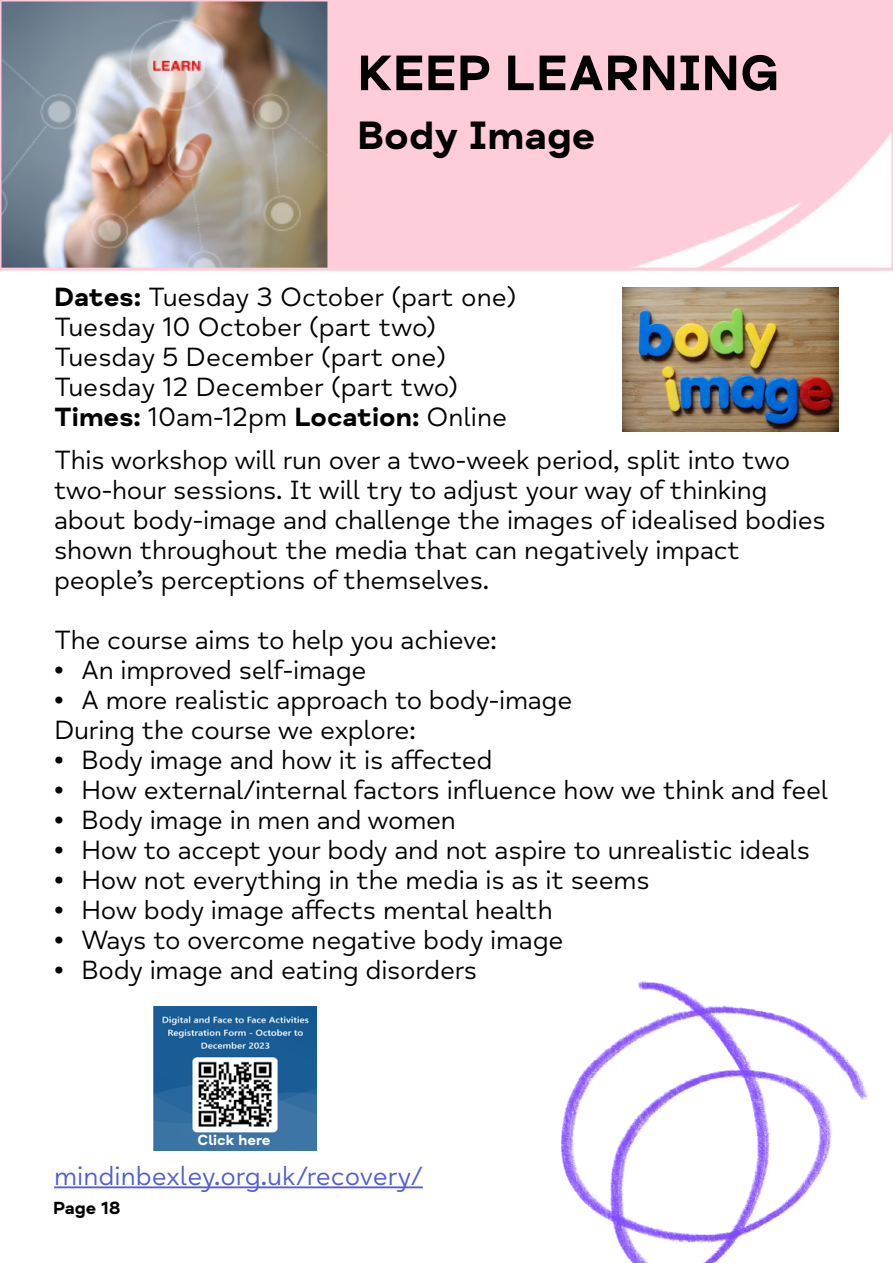
<style>
.page{position:relative;width:893px;height:1263px;background:#fff}
.page>*{position:absolute;margin:0;border:0;box-sizing:border-box;transform-origin:0 0}
.t1{font:700 51px "Mind Meridian";color:#000}
.t2{font:700 40.5px "Mind Meridian";color:#000}
.t3{font:27px/30px "Mind Meridian";letter-spacing:-.01em;color:#000}
.t4{font:27px "Mind Meridian";color:#4f5cd6}
.t5{font:700 18px "Mind Meridian";color:#000}
.t6{font:700 15px "Mind Meridian";color:#fff}
.s1{font-weight:700}
</style>
<div class="page">
<svg style="left:0;top:0;width:893px;height:271px;background:#dcbcc3"></svg>
<img style="left:561px;top:980px;width:307px;height:283px">
<hr style="left:54px;top:1186px;width:369px;height:2px;background:#4f5cd6">
<img style="left:622px;top:287px;width:216px;height:144px">
<img style="left:153px;top:1006px;width:164px;height:144px">
<h1 class="t1" style="left:357px;top:43px;width:424px">KEEP LEARNING</h1>
<h2 class="t2" style="left:357px;top:111px;width:240px">Body Image</h2>
<p class="t3" style="left:54px;top:283px;width:464px"><span class="s1">Dates:</span> Tuesday 3 October (part one)<br>Tuesday 10 October (part two)<br>Tuesday 5 December (part one)<br>Tuesday 12 December (part two)<br><span class="s1">Times:</span> 10am-12pm <span class="s1">Location:</span> Online</p>
<p class="t3" style="left:54px;top:445px;width:773px">This workshop will run over a two-week period, split into two two-hour sessions. It will try to adjust your way of thinking about body-image and challenge the images of idealised bodies shown throughout the media that can negatively impact people’s perceptions of themselves.</p>
<p class="t3" style="left:54px;top:625px;width:444px">The course aims to help you achieve:</p>
<p class="t3" style="left:54px;top:655px;width:314px">• An improved self-image</p>
<p class="t3" style="left:54px;top:685px;width:520px">• A more realistic approach to body-image<br>During the course we explore:</p>
<p class="t3" style="left:54px;top:745px;width:440px">• Body image and how it is affected</p>
<p class="t3" style="left:54px;top:775px;width:776px">• How external/internal factors influence how we think and feel</p>
<p class="t3" style="left:54px;top:805px;width:403px">• Body image in men and women</p>
<p class="t3" style="left:54px;top:835px;width:758px">• How to accept your body and not aspire to unrealistic ideals</p>
<p class="t3" style="left:54px;top:865px;width:597px">• How not everything in the media is as it seems</p>
<p class="t3" style="left:54px;top:895px;width:500px">• How body image affects mental health</p>
<p class="t3" style="left:54px;top:925px;width:511px">• Ways to overcome negative body image</p>
<p class="t3" style="left:54px;top:955px;width:425px">• Body image and eating disorders</p>
<p class="t6" style="left:198px;top:1131px;width:75px">Click here</p>
<p class="t4" style="left:54px;top:1160px;width:370px">mindinbexley.org.uk/recovery/</p>
<p class="t5" style="left:53px;top:1197px;width:69px">Page 18</p>
</div>
